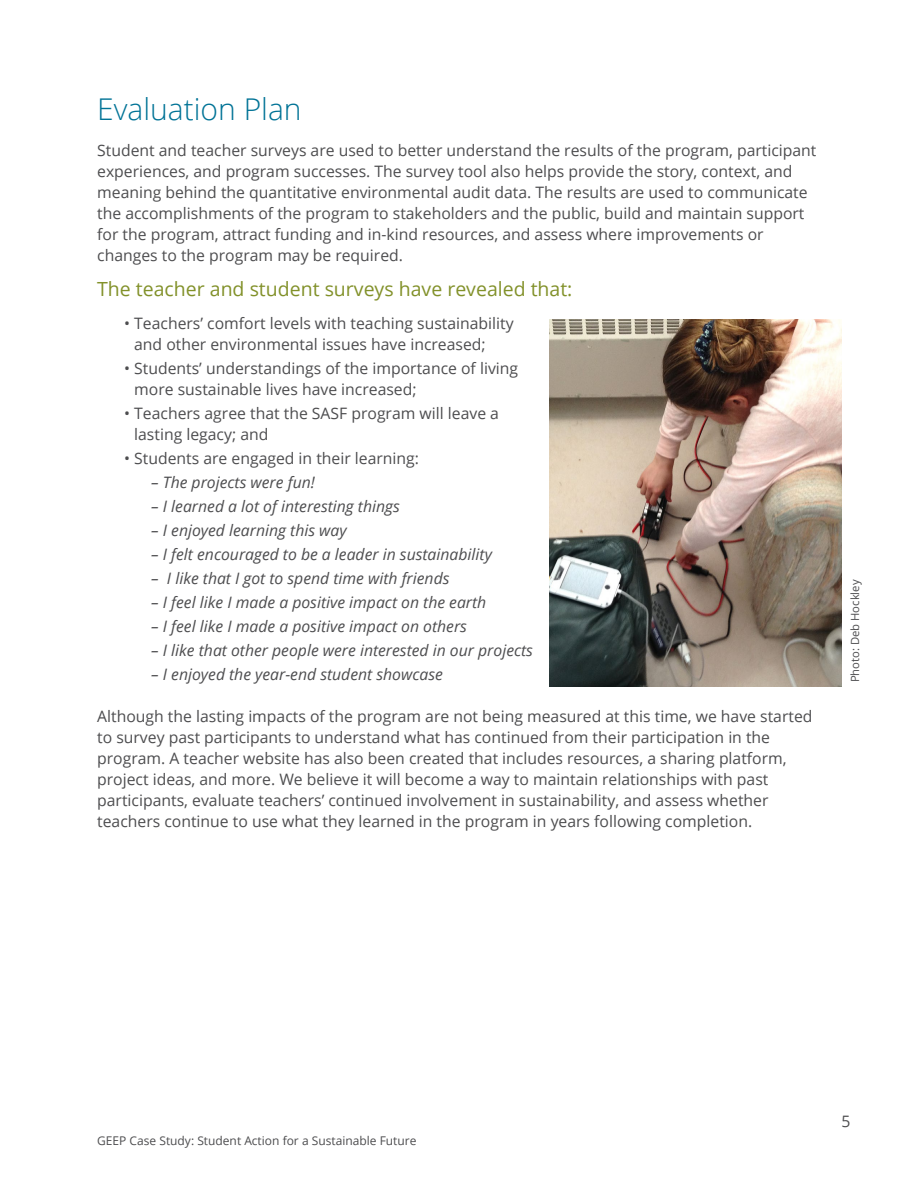
<style>
.page{position:relative;width:918px;height:1188px;background:#fff}
.page>*{position:absolute;margin:0;border:0;box-sizing:border-box;transform-origin:0 0}
.t1{font:300 30px "Open Sans";color:#007396}
.t2{font:19.5px "Open Sans";color:#82912a}
.t3{font:15.75px/21px "Open Sans";color:#4d4d4f}
.t4{font:italic 15.75px "Open Sans";color:#4d4d4f}
.t5{font:12px "Open Sans";color:#4d4d4f}
.t6{font:11.25px "Open Sans";color:#4d4d4f}
</style>
<div class="page">
<img style="left:550px;top:320px;width:291px;height:367px">
<h1 class="t1" style="left:97px;top:89px;width:206px">Evaluation Plan</h1>
<p class="t3" style="left:97px;top:140px;width:721px">Student and teacher surveys are used to better understand the results of the program, participant experiences, and program successes. The survey tool also helps provide the story, context, and meaning behind the quantitative environmental audit data. The results are used to communicate the accomplishments of the program to stakeholders and the public, build and maintain support for the program, attract funding and in-kind resources, and assess where improvements or changes to the program may be required.</p>
<p class="t2" style="left:97px;top:275px;width:477px">The teacher and student surveys have revealed that:</p>
<p class="t3" style="left:134px;top:312px;width:381px;text-indent:-10px">• Teachers’ comfort levels with teaching sustainability and other environmental issues have increased;</p>
<p class="t3" style="left:134px;top:357px;width:386px;text-indent:-10px">• Students’ understandings of the importance of living more sustainable lives have increased;</p>
<p class="t3" style="left:134px;top:402px;width:366px;text-indent:-10px">• Teachers agree that the SASF program will leave a lasting legacy; and</p>
<p class="t3" style="left:124px;top:447px;width:296px">• Students are engaged in their learning:</p>
<p class="t4" style="left:151px;top:471px;width:165px">– The projects were fun!</p>
<p class="t4" style="left:151px;top:495px;width:250px">– I learned a lot of interesting things</p>
<p class="t4" style="left:151px;top:519px;width:197px">– I enjoyed learning this way</p>
<p class="t4" style="left:151px;top:543px;width:342px">– I felt encouraged to be a leader in sustainability</p>
<p class="t4" style="left:151px;top:567px;width:300px">– I like that I got to spend time with friends</p>
<p class="t4" style="left:151px;top:591px;width:337px">– I feel like I made a positive impact on the earth</p>
<p class="t4" style="left:151px;top:615px;width:317px">– I feel like I made a positive impact on others</p>
<p class="t4" style="left:151px;top:639px;width:383px">– I like that other people were interested in our projects</p>
<p class="t4" style="left:151px;top:663px;width:293px">– I enjoyed the year-end student showcase</p>
<p class="t3" style="left:97px;top:705px;width:717px">Although the lasting impacts of the program are not being measured at this time, we have started to survey past participants to understand what has continued from their participation in the program. A teacher website has also been created that includes resources, a sharing platform, project ideas, and more. We believe it will become a way to maintain relationships with past participants, evaluate teachers’ continued involvement in sustainability, and assess whether teachers continue to use what they learned in the program in years following completion.</p>
<p class="t6" style="left:847px;top:682px;width:104px;rotate:-90deg">Photo: Deb Hockley</p>
<p class="t5" style="left:97px;top:1132px;width:321px">GEEP Case Study: Student Action for a Sustainable Future</p>
<p class="t3" style="left:841px;top:1110px;width:11px">5</p>
</div>
